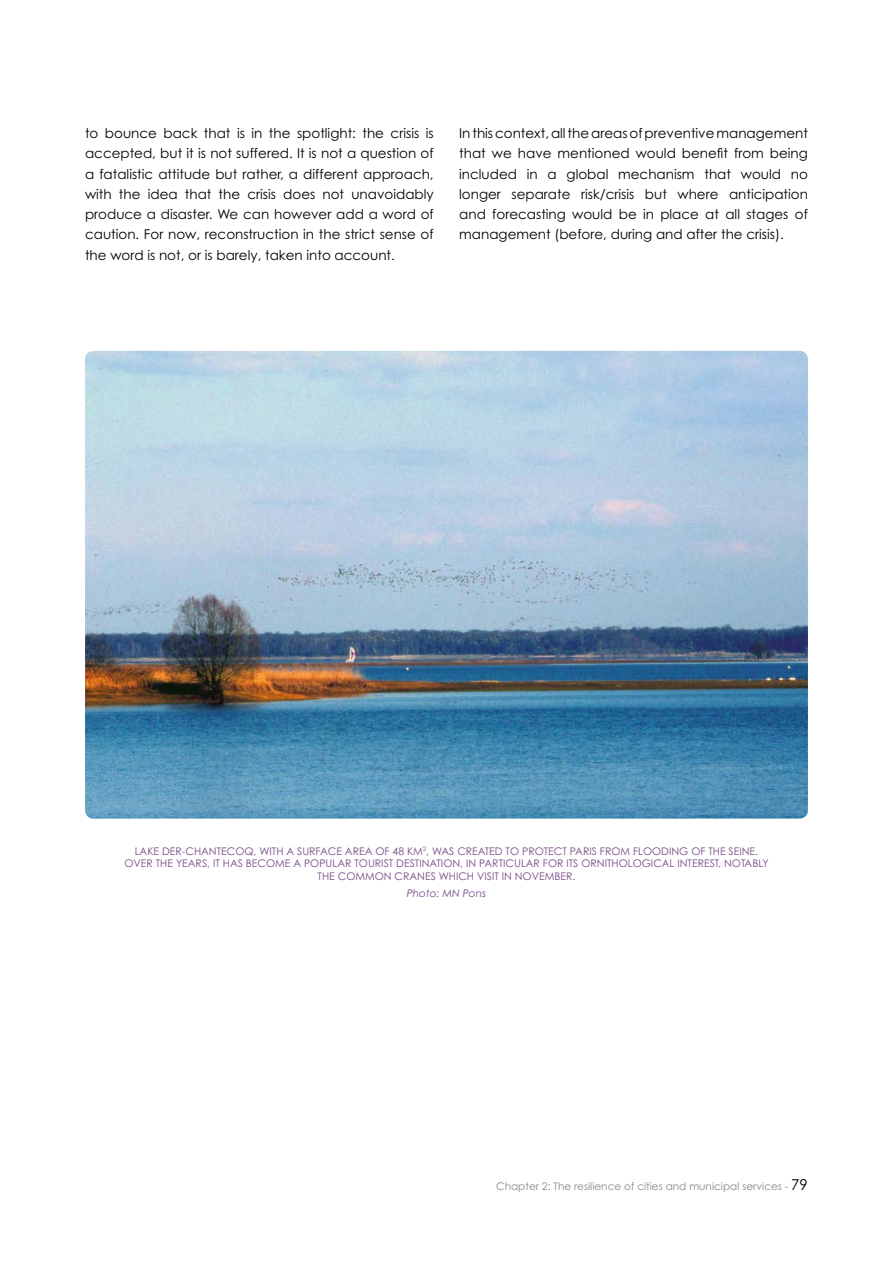
<style>
.page{position:relative;width:893px;height:1263px;background:#fff}
.page>*{position:absolute;margin:0;border:0;box-sizing:border-box;transform-origin:0 0}
.t1{font:13.5px/20.2px "Century Gothic";color:#000;text-align:justify}
.t2{font:10.5px/12.6px "Century Gothic";color:#794c88;text-align:center}
.t3{font:10.5px "Century Gothic";color:#878787}
.t4{font:italic 10.5px "Century Gothic";color:#794c88}
.s1{font-size:15px;color:#000}
</style>
<div class="page">
<img style="left:85px;top:351px;width:723px;height:468px">
<p class="t1" style="left:85px;top:123px;width:350px">to bounce back that is in the spotlight: the crisis is accepted, but it is not suffered. It is not a question of a fatalistic attitude but rather, a different approach, with the idea that the crisis does not unavoidably produce a disaster. We can however add a word of caution. For now, reconstruction in the strict sense of the word is not, or is barely, taken into account.</p>
<p class="t1" style="left:459px;top:123px;width:350px">In this context, all the areas of preventive management that we have mentioned would benefit from being included in a global mechanism that would no longer separate risk/crisis but where anticipation and forecasting would be in place at all stages of management (before, during and after the crisis).</p>
<p class="t2" style="left:124px;top:845px;width:646px">LAKE DER-CHANTECOQ, WITH A SURFACE AREA OF 48 KM<sup>2</sup>, WAS CREATED TO PROTECT PARIS FROM FLOODING OF THE SEINE.<br>OVER THE YEARS, IT HAS BECOME A POPULAR TOURIST DESTINATION, IN PARTICULAR FOR ITS ORNITHOLOGICAL INTEREST, NOTABLY<br>THE COMMON CRANES WHICH VISIT IN NOVEMBER.</p>
<p class="t4" style="left:407px;top:887px;width:81px">Photo: MN Pons</p>
<p class="t3" style="left:496px;top:1179px;width:313px">Chapter 2: The resilience of cities and municipal services - <span class="s1">79</span></p>
</div>
